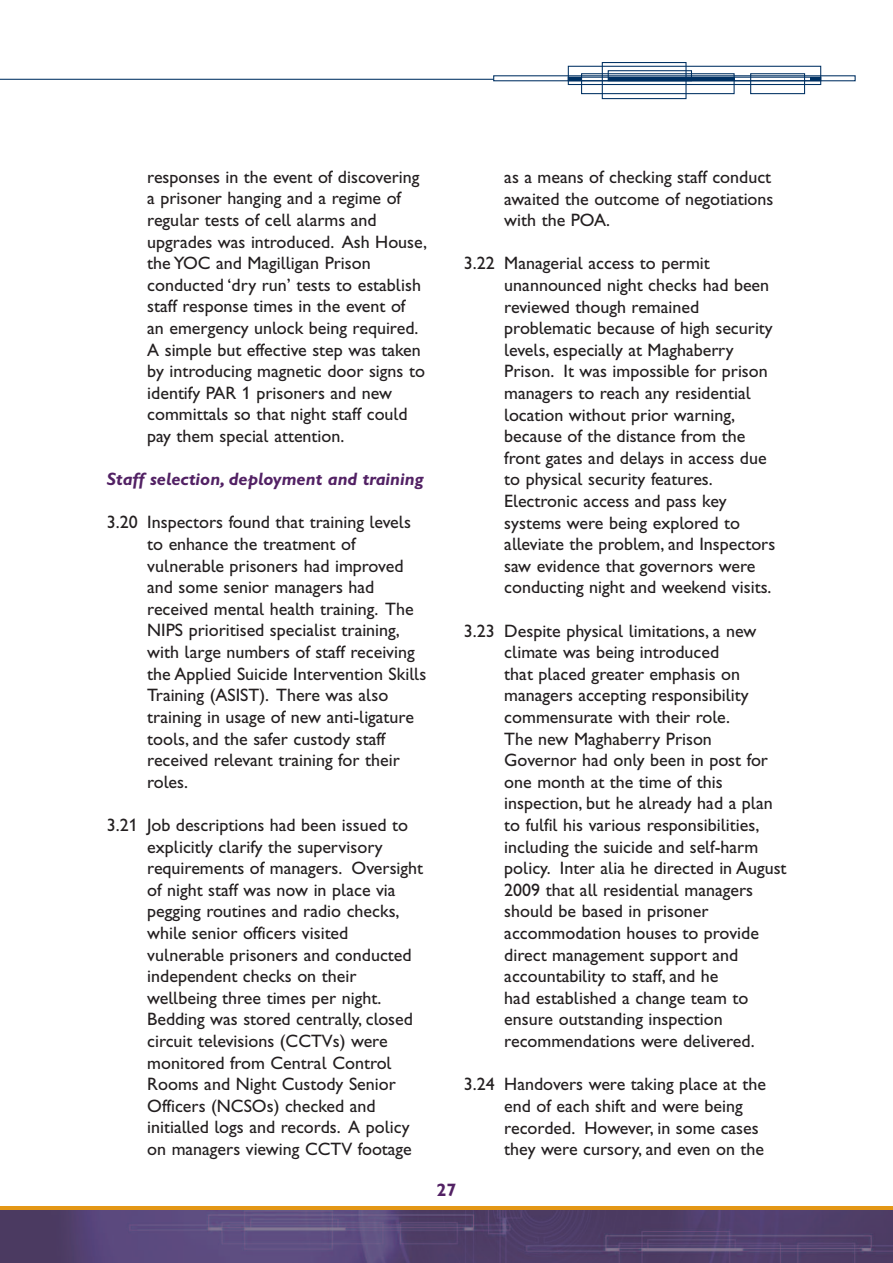
<style>
.page{position:relative;width:893px;height:1263px;background:#fff}
.page>*{position:absolute;margin:0;border:0;box-sizing:border-box;transform-origin:0 0}
.t1{font:18px/21.6px "Gill Sans Hta";color:#231f20}
.t2{font:18px "Gill Sans Hta Bold Italic Plain";color:#522164}
.t3{font:18px "Gill Sans Hta Bold Plain";color:#522164}
</style>
<div class="page">
<svg style="left:0;top:1206px;width:893px;height:5px;background:#c68628"></svg>
<img style="left:0;top:1211px;width:893px;height:52px">
<div style="left:602px;top:62px;width:84px;height:37px;border:1px solid #003163"></div>
<div style="left:568px;top:66px;width:253px;height:19px;border:1px solid #003163"></div>
<div style="left:750px;top:73px;width:55px;height:21px;border:1px solid #003163"></div>
<div style="left:581px;top:73px;width:154px;height:21px;border:1px solid #003163"></div>
<div style="left:568px;top:77px;width:253px;height:4px;border:1px solid #003163"></div>
<div style="left:608px;top:70px;width:84px;height:11px;border:1px solid #003163"></div>
<hr style="left:568px;top:77px;width:14px;height:4px;background:#003163">
<hr style="left:608px;top:77px;width:126px;height:4px;background:#003163">
<hr style="left:810px;top:77px;width:11px;height:4px;background:#003163">
<hr style="left:0;top:79px;width:494px;height:1px;background:#003163">
<p class="t1" style="left:147px;top:168px;width:281px">responses in the event of discovering a prisoner hanging and a regime of regular tests of cell alarms and upgrades was introduced. Ash House, the YOC and Magilligan Prison conducted ‘dry run’ tests to establish staff response times in the event of<br>an emergency unlock being required.<br>A simple but effective step was taken by introducing magnetic door signs to identify PAR 1 prisoners and new committals so that night staff could pay them special attention.</p>
<p class="t2" style="left:107px;top:473px;width:318px">Staff selection, deployment and training</p>
<p class="t1" style="left:147px;top:513px;width:281px;text-indent:-41px">3.20 Inspectors found that training levels to enhance the treatment of vulnerable prisoners had improved and some senior managers had received mental health training. The NIPS prioritised specialist training, with large numbers of staff receiving the Applied Suicide Intervention Skills Training (ASIST). There was also training in usage of new anti-ligature tools, and the safer custody staff received relevant training for their roles.</p>
<p class="t1" style="left:147px;top:816px;width:277px;text-indent:-41px">3.21 Job descriptions had been issued to explicitly clarify the supervisory requirements of managers. Oversight of night staff was now in place via pegging routines and radio checks, while senior officers visited vulnerable prisoners and conducted independent checks on their wellbeing three times per night.<br>Bedding was stored centrally, closed circuit televisions (CCTVs) were monitored from Central Control Rooms and Night Custody Senior Officers (NCSOs) checked and initialled logs and records. A policy on managers viewing CCTV footage</p>
<p class="t1" style="left:504px;top:168px;width:271px">as a means of checking staff conduct awaited the outcome of negotiations with the POA.</p>
<p class="t1" style="left:504px;top:254px;width:273px;text-indent:-40px">3.22 Managerial access to permit unannounced night checks had been reviewed though remained problematic because of high security levels, especially at Maghaberry Prison. It was impossible for prison managers to reach any residential location without prior warning, because of the distance from the front gates and delays in access due to physical security features.<br>Electronic access and pass key systems were being explored to alleviate the problem, and Inspectors saw evidence that governors were conducting night and weekend visits.</p>
<p class="t1" style="left:504px;top:621px;width:284px;text-indent:-40px">3.23 Despite physical limitations, a new climate was being introduced<br>that placed greater emphasis on managers accepting responsibility commensurate with their role.<br>The new Maghaberry Prison Governor had only been in post for one month at the time of this inspection, but he already had a plan to fulfil his various responsibilities, including the suicide and self-harm policy. Inter alia he directed in August 2009 that all residential managers should be based in prisoner accommodation houses to provide direct management support and accountability to staff, and he<br>had established a change team to ensure outstanding inspection recommendations were delivered.</p>
<p class="t1" style="left:504px;top:1075px;width:263px;text-indent:-40px">3.24 Handovers were taking place at the end of each shift and were being recorded. However, in some cases they were cursory, and even on the</p>
<p class="t3" style="left:437px;top:1184px;width:21px">27</p>
</div>
